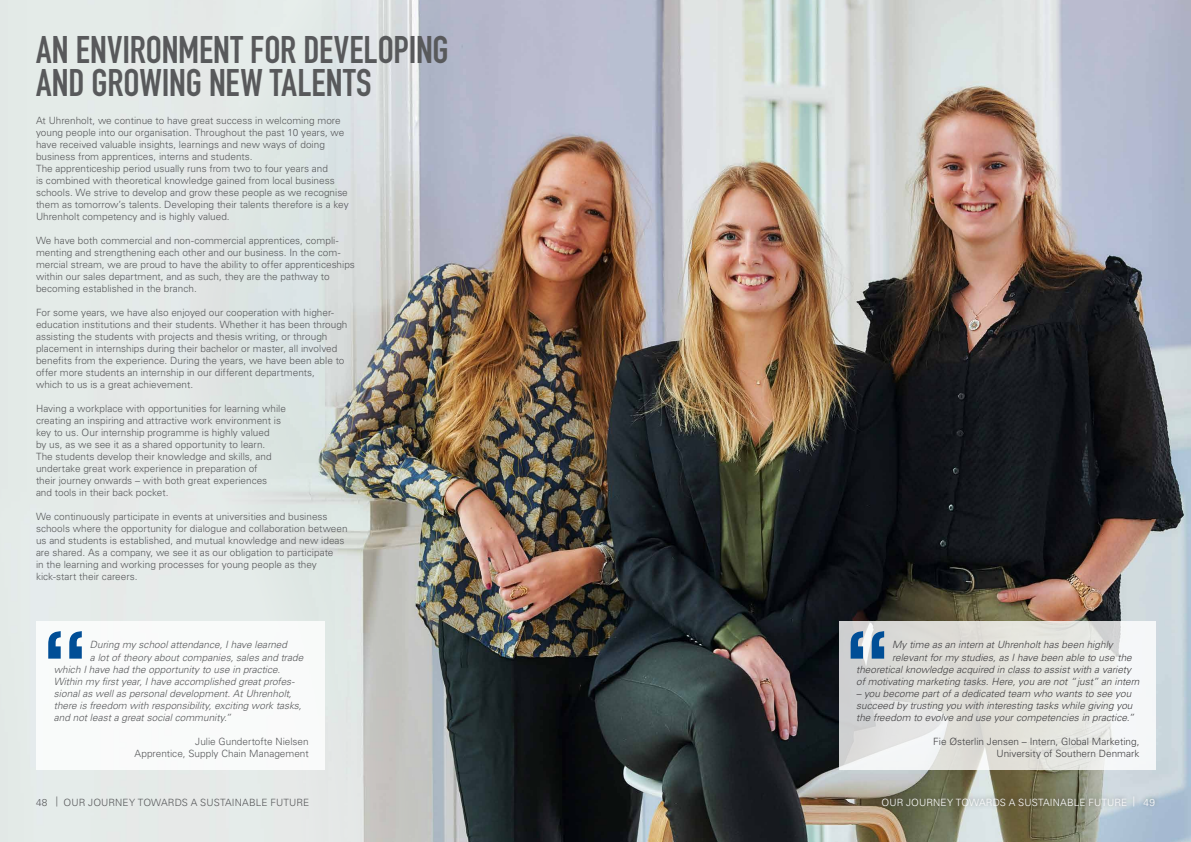
<style>
.page{position:relative;width:1191px;height:842px;background:#fff}
.page>*{position:absolute;margin:0;border:0;box-sizing:border-box;transform-origin:0 0}
.t1{font:expanded 113.3px "Akzidenz Grotesk BQ";color:#004e96}
.t2{font:700 37.9px/33.4px "DIN Condensed";color:#58595b}
.t3{font:300 10px/12px "Univers LT Std";color:#58595b}
.t4{font:italic 300 10px/12px "Univers LT Std";color:#414042}
.t5{font:italic 300 10px "Univers LT Std";color:#58595b}
.t6{font:300 10px/12px "Univers LT Std";color:#414042;text-align:right}
.t7{font:300 10px "Univers LT Std";letter-spacing:.005em;color:#fff}
</style>
<div class="page">
<img style="left:506px;top:0;width:685px;height:842px">
<svg style="left:0;top:0;width:506px;height:842px;background:#cbcecb"></svg>
<svg style="left:839px;top:621px;width:316px;height:148px;fill:#e3e3dd"></svg>
<div style="left:36px;top:621px;width:289px;height:148px;background:#fff"></div>
<div style="left:877px;top:791px;width:282px;height:20px;background:#231f20;opacity:.5"></div>
<h2 class="t2" style="left:36px;top:33px;width:414px">AN ENVIRONMENT FOR DEVELOPING<br>AND GROWING NEW TALENTS</h2>
<p class="t3" style="left:36px;top:114px;width:314px">At Uhrenholt, we continue to have great success in welcoming more young people into our organisation. Throughout the past 10 years, we have received valuable insights, learnings and new ways of doing business from apprentices, interns and students.<br>The apprenticeship period usually runs from two to four years and<br>is combined with theoretical knowledge gained from local business schools. We strive to develop and grow these people as we recognise them as tomorrow’s talents. Developing their talents therefore is a key Uhrenholt competency and is highly valued.</p>
<p class="t3" style="left:36px;top:234px;width:320px">We have both commercial and non-commercial apprentices, compli&shy;menting and strengthening each other and our business. In the com&shy;mercial stream, we are proud to have the ability to offer apprenticeships within our sales department, and as such, they are the pathway to becoming established in the branch.</p>
<p class="t3" style="left:36px;top:306px;width:313px">For some years, we have also enjoyed our cooperation with higher&shy;education institutions and their students. Whether it has been through assisting the students with projects and thesis writing, or through placement in internships during their bachelor or master, all involved benefits from the experience. During the years, we have been able to offer more students an internship in our different departments,<br>which to us is a great achievement.</p>
<p class="t3" style="left:36px;top:402px;width:251px">Having a workplace with opportunities for learning while creating an inspiring and attractive work environment is key to us. Our internship programme is highly valued<br>by us, as we see it as a shared opportunity to learn.<br>The students develop their knowledge and skills, and undertake great work experience in preparation of<br>their journey onwards – with both great experiences<br>and tools in their back pocket.</p>
<p class="t3" style="left:36px;top:510px;width:313px">We continuously participate in events at universities and business schools where the opportunity for dialogue and collaboration between us and students is established, and mutual knowledge and new ideas are shared. As a company, we see it as our obligation to participate<br>in the learning and working processes for young people as they kick-start their careers.</p>
<h1 class="t1" style="left:40px;top:606px;width:51px">“</h1>
<p class="t5" style="left:90px;top:639px;width:199px">During my school attendance, I have learned</p>
<p class="t5" style="left:90px;top:651px;width:215px">a lot of theory about companies, sales and trade</p>
<p class="t5" style="left:54px;top:663px;width:228px">which I have had the opportunity to use in practice.</p>
<p class="t5" style="left:54px;top:675px;width:242px">Within my first year, I have accomplished great profes-</p>
<p class="t5" style="left:54px;top:687px;width:239px">sional as well as personal development. At Uhrenholt,</p>
<p class="t5" style="left:54px;top:699px;width:249px">there is freedom with responsibility, exciting work tasks,</p>
<p class="t5" style="left:54px;top:711px;width:179px">and not least a great social community.”</p>
<p class="t3" style="left:134px;top:735px;width:176px;text-align:right">Julie Gundertofte Nielsen<br>Apprentice, Supply Chain Management</p>
<p class="t3" style="left:36px;top:796px;width:275px">48 | OUR JOURNEY TOWARDS A SUSTAINABLE FUTURE</p>
<h1 class="t1" style="left:842px;top:606px;width:51px">“</h1>
<p class="t4" style="left:892px;top:639px;width:222px">My time as an intern at Uhrenholt has been highly</p>
<p class="t4" style="left:892px;top:651px;width:241px">relevant for my studies, as I have been able to use the</p>
<p class="t4" style="left:856px;top:663px;width:276px">theoretical knowledge acquired in class to assist with a variety</p>
<p class="t4" style="left:856px;top:675px;width:285px">of motivating marketing tasks. Here, you are not “just” an intern</p>
<p class="t4" style="left:856px;top:687px;width:279px">– you become part of a dedicated team who wants to see you succeed by trusting you with interesting tasks while giving you the freedom to evolve and use your competencies in practice.”</p>
<p class="t6" style="left:933px;top:735px;width:208px">Fie Østerlin Jensen – Intern, Global Marketing,<br>University of Southern Denmark</p>
<p class="t7" style="left:881px;top:796px;width:275px">OUR JOURNEY TOWARDS A SUSTAINABLE FUTURE | 49</p>
</div>
